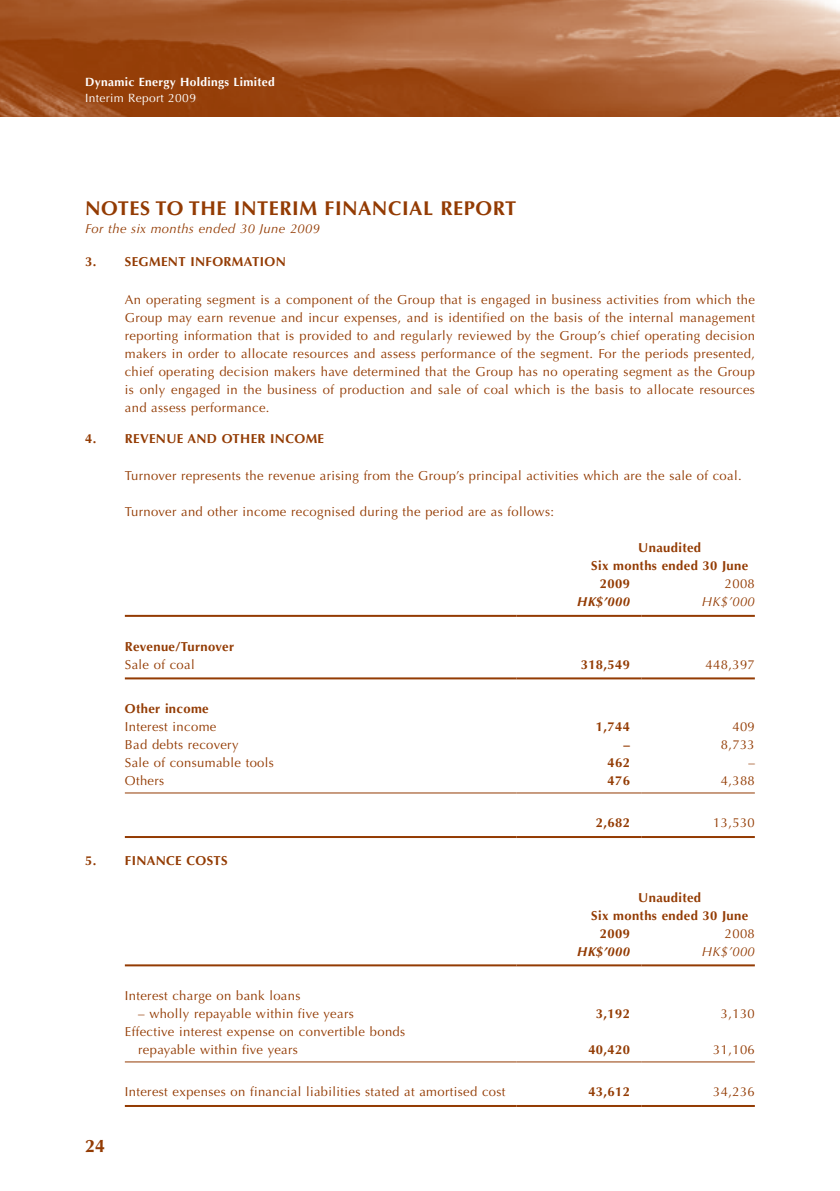
<style>
.page{position:relative;width:840px;height:1191px;background:#fff}
.page>*{position:absolute;margin:0;border:0;box-sizing:border-box;transform-origin:0 0}
.t1{font:700 20px "Optima LT Std";color:#933b03}
.t2{font:700 18px "Optima LT Std";color:#933b03}
.t3{font:13px/18px "Optima LT Std";letter-spacing:.03em;color:#933b03;text-align:justify}
.t4{font:700 13px "Optima LT Std";letter-spacing:.03em;color:#933b03}
.t5{font:italic 13px "Optima LT Std";letter-spacing:.03em;color:#933b03}
.t6{font:italic 700 13px "Optima LT Std";letter-spacing:.03em;color:#933b03}
.t7{font:700 12px "Optima LT Std";letter-spacing:.03em;color:#fff}
.t8{font:12px "Optima LT Std";letter-spacing:.03em;color:#fff}
</style>
<div class="page">
<img style="left:0;top:0;width:839px;height:116px">
<hr style="left:125px;top:615px;width:391px;height:2px;background:#933b03">
<hr style="left:516px;top:615px;width:125px;height:2px;background:#933b03">
<hr style="left:641px;top:615px;width:113px;height:2px;background:#933b03">
<hr style="left:125px;top:677px;width:391px;height:2px;background:#933b03">
<hr style="left:516px;top:677px;width:125px;height:2px;background:#933b03">
<hr style="left:641px;top:677px;width:113px;height:2px;background:#933b03">
<hr style="left:125px;top:792px;width:391px;height:1px;background:#933b03">
<hr style="left:516px;top:792px;width:125px;height:1px;background:#933b03">
<hr style="left:641px;top:792px;width:113px;height:1px;background:#933b03">
<hr style="left:125px;top:836px;width:391px;height:2px;background:#933b03">
<hr style="left:516px;top:836px;width:125px;height:2px;background:#933b03">
<hr style="left:641px;top:836px;width:113px;height:2px;background:#933b03">
<hr style="left:125px;top:964px;width:391px;height:2px;background:#933b03">
<hr style="left:516px;top:964px;width:125px;height:2px;background:#933b03">
<hr style="left:641px;top:964px;width:113px;height:2px;background:#933b03">
<hr style="left:125px;top:1061px;width:391px;height:1px;background:#933b03">
<hr style="left:516px;top:1061px;width:125px;height:1px;background:#933b03">
<hr style="left:641px;top:1061px;width:113px;height:1px;background:#933b03">
<hr style="left:125px;top:1105px;width:391px;height:2px;background:#933b03">
<hr style="left:516px;top:1105px;width:125px;height:2px;background:#933b03">
<hr style="left:641px;top:1105px;width:113px;height:2px;background:#933b03">
<p class="t7" style="left:85px;top:75px;width:191px">Dynamic Energy Holdings Limited</p>
<p class="t8" style="left:85px;top:91px;width:112px">Interim Report 2009</p>
<h1 class="t1" style="left:85px;top:197px;width:29px">Notes</h1>
<h1 class="t1" style="left:155px;top:197px;width:47px">to the</h1>
<h1 class="t1" style="left:234px;top:197px;width:13px">interim</h1>
<h1 class="t1" style="left:324px;top:197px;width:13px">financial</h1>
<h1 class="t1" style="left:440px;top:197px;width:14px">report</h1>
<p class="t5" style="left:85px;top:221px;width:236px">For the six months ended 30 June 2009</p>
<p class="t4" style="left:85px;top:254px;width:202px">3. SEGMENT INFORMATION</p>
<p class="t3" style="left:125px;top:291px;width:631px">An operating segment is a component of the Group that is engaged in business activities from which the Group may earn revenue and incur expenses, and is identified on the basis of the internal management reporting information that is provided to and regularly reviewed by the Group’s chief operating decision makers in order to allocate resources and assess performance of the segment. For the periods presented, chief operating decision makers have determined that the Group has no operating segment as the Group is only engaged in the business of production and sale of coal which is the basis to allocate resources and assess performance.</p>
<p class="t4" style="left:85px;top:431px;width:240px">4. REVENUE AND OTHER INCOME</p>
<p class="t3" style="left:125px;top:467px;width:618px">Turnover represents the revenue arising from the Group’s principal activities which are the sale of coal.</p>
<p class="t3" style="left:125px;top:503px;width:430px">Turnover and other income recognised during the period are as follows:</p>
<p class="t4" style="left:638px;top:540px;width:64px">Unaudited</p>
<p class="t4" style="left:591px;top:558px;width:158px">Six months ended 30 June</p>
<p class="t4" style="left:599px;top:576px;width:32px">2009</p>
<p class="t3" style="left:724px;top:575px;width:32px">2008</p>
<p class="t6" style="left:577px;top:594px;width:54px">HK$’000</p>
<p class="t5" style="left:701px;top:594px;width:55px">HK$’000</p>
<p class="t4" style="left:125px;top:638px;width:111px">Revenue/Turnover</p>
<p class="t3" style="left:125px;top:655px;width:71px">Sale of coal</p>
<p class="t4" style="left:580px;top:656px;width:51px">318,549</p>
<p class="t3" style="left:705px;top:655px;width:51px">448,397</p>
<p class="t4" style="left:125px;top:701px;width:85px">Other income</p>
<p class="t3" style="left:125px;top:718px;width:93px">Interest income</p>
<p class="t4" style="left:595px;top:719px;width:35px">1,744</p>
<p class="t3" style="left:732px;top:718px;width:24px">409</p>
<p class="t3" style="left:125px;top:736px;width:115px">Bad debts recovery</p>
<p class="t4" style="left:623px;top:737px;width:8px">–</p>
<p class="t3" style="left:720px;top:736px;width:35px">8,733</p>
<p class="t3" style="left:125px;top:754px;width:150px">Sale of consumable tools</p>
<p class="t4" style="left:607px;top:755px;width:24px">462</p>
<p class="t3" style="left:748px;top:754px;width:8px">–</p>
<p class="t3" style="left:125px;top:772px;width:41px">Others</p>
<p class="t4" style="left:607px;top:773px;width:24px">476</p>
<p class="t3" style="left:720px;top:772px;width:35px">4,388</p>
<p class="t4" style="left:595px;top:815px;width:35px">2,682</p>
<p class="t3" style="left:712px;top:814px;width:43px">13,530</p>
<p class="t4" style="left:85px;top:852px;width:144px">5. FINANCE COSTS</p>
<p class="t4" style="left:638px;top:889px;width:64px">Unaudited</p>
<p class="t4" style="left:591px;top:907px;width:158px">Six months ended 30 June</p>
<p class="t4" style="left:599px;top:925px;width:32px">2009</p>
<p class="t3" style="left:724px;top:924px;width:32px">2008</p>
<p class="t6" style="left:577px;top:943px;width:54px">HK$’000</p>
<p class="t5" style="left:701px;top:943px;width:55px">HK$’000</p>
<p class="t3" style="left:125px;top:987px;width:177px">Interest charge on bank loans</p>
<p class="t3" style="left:138px;top:1005px;width:217px">– wholly repayable within five years</p>
<p class="t4" style="left:595px;top:1006px;width:35px">3,192</p>
<p class="t3" style="left:720px;top:1005px;width:35px">3,130</p>
<p class="t3" style="left:138px;top:1023px;width:268px;text-indent:-13px">Effective interest expense on convertible bonds repayable within five years</p>
<p class="t4" style="left:588px;top:1042px;width:43px">40,420</p>
<p class="t3" style="left:712px;top:1041px;width:43px">31,106</p>
<h2 class="t2" style="left:85px;top:1135px;width:22px">24</h2>
<p class="t3" style="left:125px;top:1083px;width:382px">Interest expenses on financial liabilities stated at amortised cost</p>
<p class="t4" style="left:588px;top:1084px;width:43px">43,612</p>
<p class="t3" style="left:712px;top:1083px;width:43px">34,236</p>
</div>
